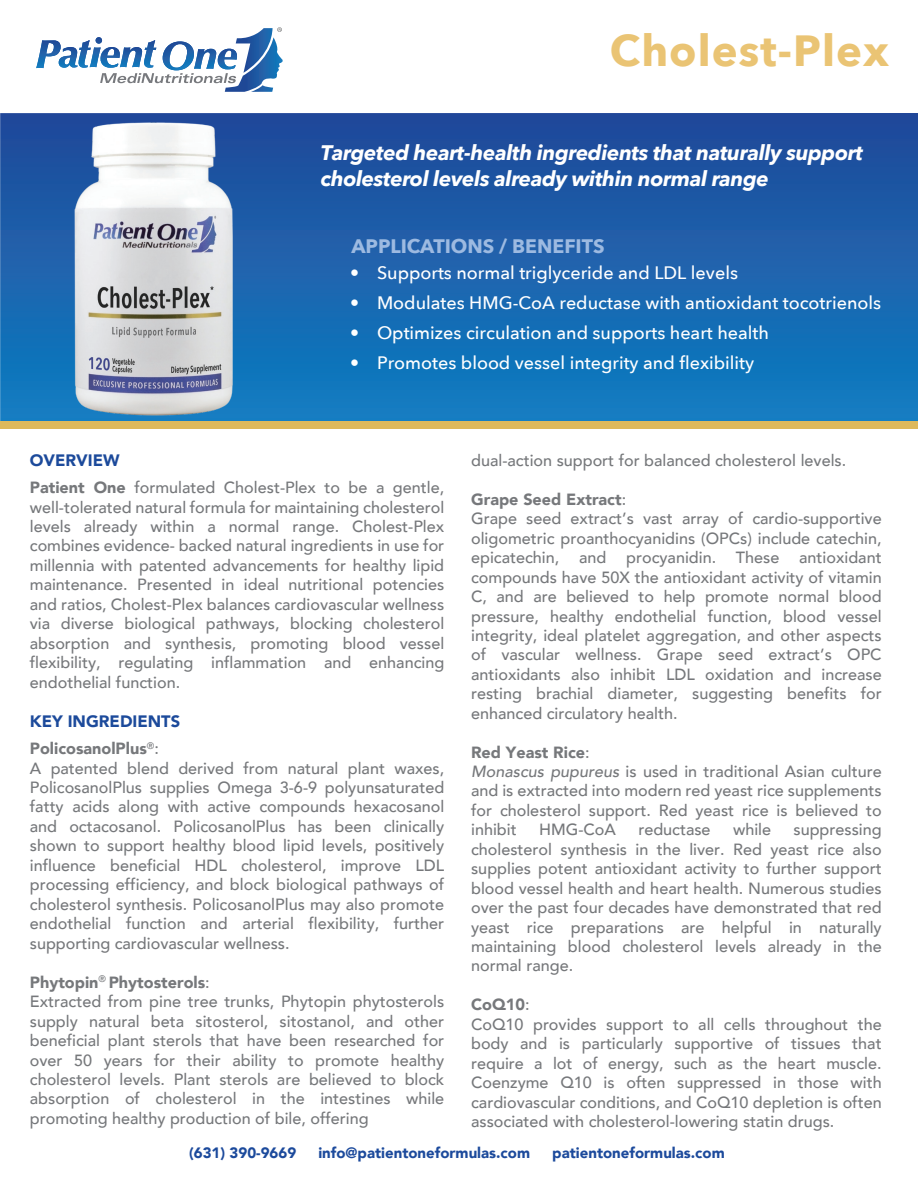
<style>
.page{position:relative;width:918px;height:1188px;background:#fff}
.page>*{position:absolute;margin:0;border:0;box-sizing:border-box;transform-origin:0 0}
.t1{font:700 43.5px "Avenir Next";letter-spacing:.025em;color:#eac474}
.t2{font:italic 700 21px/25.2px "Avenir Next";letter-spacing:-.02em;color:#fff}
.t3{font:700 19.5px "Avenir Next";color:#9dbae1}
.t4{font:500 18px "Avenir Next";color:#fff}
.t5{font:900 16.5px "Avenir";color:#1c4a9b}
.t6{font:500 16.2px/19.5px "Avenir";color:#76787b}
.t7{font:900 15px "Avenir";color:#1c4a9c}
.s1{font-weight:900}
.s2{font-style:italic}
</style>
<div class="page">
<div style="left:0;top:113px;width:918px;height:309px;background:linear-gradient(to bottom,#224899,#117ec2)"></div>
<div style="left:0;top:421px;width:918px;height:7px;background:#deb95b"></div>
<svg style="left:36px;top:27px;width:247px;height:65px"></svg>
<img style="left:73px;top:122px;width:163px;height:293px">
<h1 class="t1" style="left:610px;top:13px;width:280px">Cholest-Plex</h1>
<p class="t2" style="left:321px;top:140px;width:544px">Targeted heart-health ingredients that naturally support cholesterol levels already within normal range</p>
<p class="t3" style="left:351px;top:229px;width:255px">APPLICATIONS / BENEFITS</p>
<p class="t4" style="left:350px;top:258px;width:389px">• Supports normal triglyceride and LDL levels</p>
<p class="t4" style="left:350px;top:288px;width:533px">• Modulates HMG-CoA reductase with antioxidant tocotrienols</p>
<p class="t4" style="left:350px;top:318px;width:421px">• Optimizes circulation and supports heart health</p>
<p class="t4" style="left:350px;top:348px;width:406px">• Promotes blood vessel integrity and flexibility</p>
<p class="t5" style="left:30px;top:446px;width:91px">OVERVIEW</p>
<p class="t6" style="left:30px;top:477px;width:416px;text-align:justify"><span class="s1">Patient One</span> formulated Cholest-Plex to be a gentle, well-tolerated natural formula for maintaining cholesterol levels already within a normal range. Cholest-Plex combines evidence- backed natural ingredients in use for millennia with patented advancements for healthy lipid maintenance. Presented in ideal nutritional potencies and ratios, Cholest-Plex balances cardiovascular wellness via diverse biological pathways, blocking cholesterol absorption and synthesis, promoting blood vessel flexibility, regulating inflammation and enhancing endothelial function.</p>
<p class="t5" style="left:30px;top:707px;width:152px">KEY INGREDIENTS</p>
<p class="t6" style="left:30px;top:738px;width:416px"><span class="s1">PolicosanolPlus</span><sup>®</sup>:<br>A patented blend derived from natural plant waxes, PolicosanolPlus supplies Omega 3-6-9 polyunsaturated fatty acids along with active compounds hexacosanol and octacosanol. PolicosanolPlus has been clinically shown to support healthy blood lipid levels, positively influence beneficial HDL cholesterol, improve LDL processing efficiency, and block biological pathways of cholesterol synthesis. PolicosanolPlus may also promote endothelial function and arterial flexibility, further supporting cardiovascular wellness.</p>
<p class="t6" style="left:30px;top:971px;width:416px"><span class="s1">Phytopin</span><sup>®</sup> <span class="s1">Phytosterols</span>:<br>Extracted from pine tree trunks, Phytopin phytosterols supply natural beta sitosterol, sitostanol, and other beneficial plant sterols that have been researched for over 50 years for their ability to promote healthy cholesterol levels. Plant sterols are believed to block absorption of cholesterol in the intestines while promoting healthy production of bile, offering</p>
<p class="t6" style="left:471px;top:450px;width:377px">dual-action support for balanced cholesterol levels.</p>
<p class="t6" style="left:471px;top:489px;width:412px"><span class="s1">Grape Seed Extract</span>:<br>Grape seed extract’s vast array of cardio-supportive oligometric proanthocyanidins (OPCs) include catechin, epicatechin, and procyanidin. These antioxidant compounds have 50X the antioxidant activity of vitamin C, and are believed to help promote normal blood pressure, healthy endothelial function, blood vessel integrity, ideal platelet aggregation, and other aspects of vascular wellness. Grape seed extract’s OPC antioxidants also inhibit LDL oxidation and increase resting brachial diameter, suggesting benefits for enhanced circulatory health.</p>
<p class="t6" style="left:471px;top:741px;width:412px"><span class="s1">Red Yeast Rice</span>:<br><span class="s2">Monascus pupureus</span> is used in traditional Asian culture and is extracted into modern red yeast rice supplements for cholesterol support. Red yeast rice is believed to inhibit</p>
<p class="t6" style="left:539px;top:819px;width:78px">HMG-CoA</p>
<p class="t6" style="left:638px;top:819px;width:74px">reductase</p>
<p class="t6" style="left:733px;top:819px;width:40px">while</p>
<p class="t6" style="left:471px;top:819px;width:412px;text-align:justify;text-indent:322px">suppressing cholesterol synthesis in the liver. Red yeast rice also supplies potent antioxidant activity to further support blood vessel health and heart health. Numerous studies over the past four decades have demonstrated that red yeast rice preparations are helpful in naturally maintaining blood cholesterol levels already in the normal range.</p>
<p class="t6" style="left:471px;top:994px;width:412px"><span class="s1">CoQ10</span>:<br>CoQ10 provides support to all cells throughout the body and is particularly supportive of tissues that require a lot of energy, such as the heart muscle.<br>Coenzyme Q10 is often suppressed in those with cardiovascular conditions, and CoQ10 depletion is often associated with cholesterol-lowering statin drugs.</p>
<p class="t7" style="left:189px;top:1140px;width:109px">(631) 390-9669</p>
<p class="t7" style="left:318px;top:1140px;width:213px">info@patientoneformulas.com</p>
<p class="t7" style="left:552px;top:1140px;width:174px">patientoneformulas.com</p>
</div>
